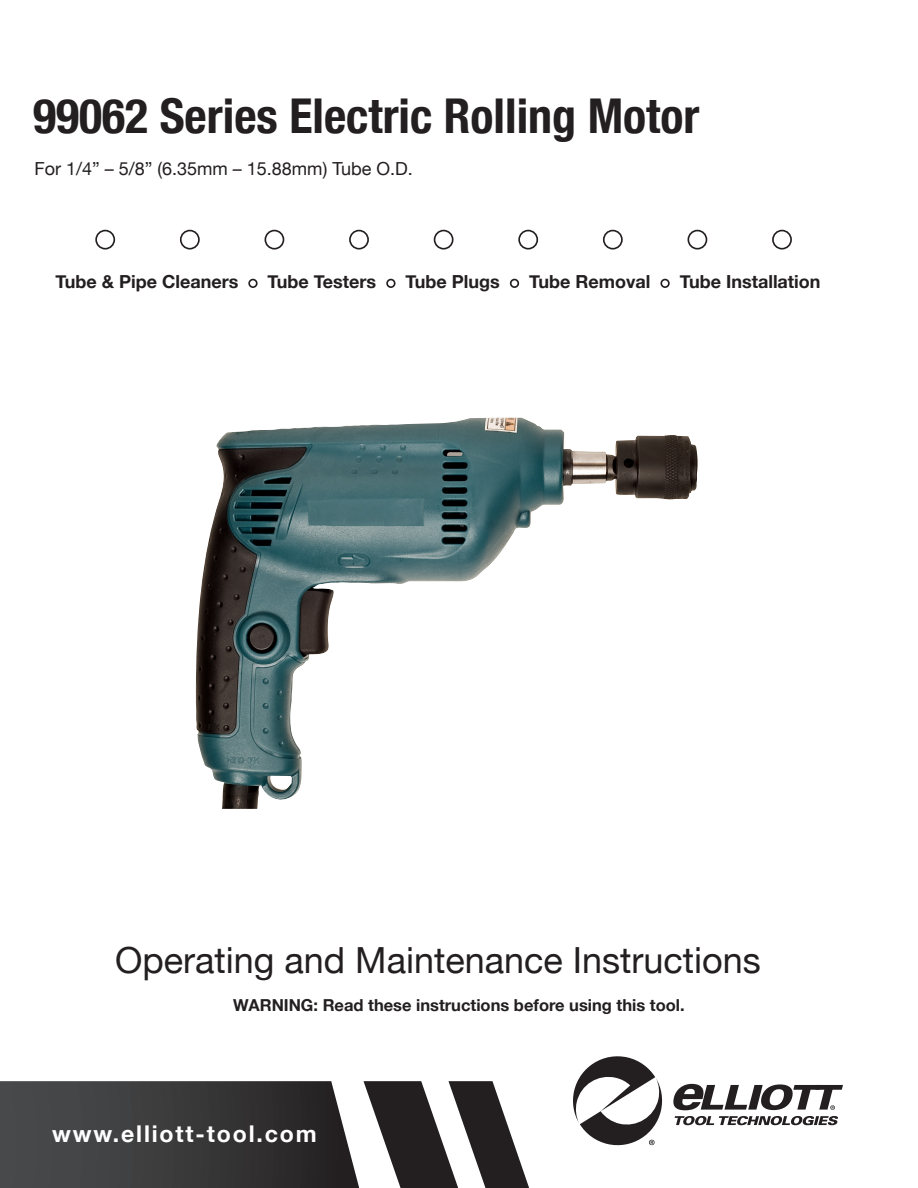
<style>
.page{position:relative;width:918px;height:1188px;background:#fff}
.page>*{position:absolute;margin:0;border:0;box-sizing:border-box;transform-origin:0 0}
.t1{font:700 condensed 48px "Helvetica Neue";color:#231f20}
.t2{font:36px "Helvetica Neue";color:#231f20}
.t3{font:700 23.1px "Helvetica Neue";letter-spacing:.08em;color:#fff}
.t4{font:700 18px "Helvetica Neue";color:#231f20}
.t5{font:18px "Helvetica Neue";color:#231f20}
.Sub-Header{font:700 16.5px "Helvetica Neue";color:#231f20}
</style>
<div class="page">
<img style="left:196px;top:418px;width:496px;height:391px">
<svg style="left:0;top:1081px;width:529px;height:107px"></svg>
<svg style="left:675px;top:1116px;width:163px;height:9px"></svg>
<svg style="left:573px;top:1056px;width:90px;height:90px"></svg>
<svg style="left:673px;top:1084px;width:170px;height:26px"></svg>
<div style="left:265px;top:230px;width:19px;height:20px;border:2px solid #231f20;border-radius:50%"></div>
<div style="left:349px;top:230px;width:20px;height:20px;border:2px solid #231f20;border-radius:50%"></div>
<div style="left:434px;top:230px;width:20px;height:20px;border:2px solid #231f20;border-radius:50%"></div>
<div style="left:518px;top:230px;width:20px;height:20px;border:2px solid #231f20;border-radius:50%"></div>
<div style="left:603px;top:230px;width:20px;height:20px;border:2px solid #231f20;border-radius:50%"></div>
<div style="left:688px;top:230px;width:19px;height:20px;border:2px solid #231f20;border-radius:50%"></div>
<div style="left:772px;top:230px;width:20px;height:20px;border:2px solid #231f20;border-radius:50%"></div>
<div style="left:95px;top:230px;width:20px;height:20px;border:2px solid #231f20;border-radius:50%"></div>
<div style="left:180px;top:230px;width:20px;height:20px;border:2px solid #231f20;border-radius:50%"></div>
<div style="left:248px;top:279px;width:10px;height:9px;border:2px solid #231f20;border-radius:50%"></div>
<div style="left:386px;top:279px;width:10px;height:9px;border:2px solid #231f20;border-radius:50%"></div>
<div style="left:510px;top:279px;width:9px;height:9px;border:2px solid #231f20;border-radius:50%"></div>
<div style="left:660px;top:279px;width:10px;height:9px;border:2px solid #231f20;border-radius:50%"></div>
<p class="t1" style="left:33px;top:76px;width:668px">99062 Series Electric Rolling Motor</p>
<p class="t5" style="left:34px;top:156px;width:380px">For 1/4” – 5/8” (6.35mm – 15.88mm) Tube O.D.</p>
<p class="t4" style="left:55px;top:267px;width:184px">Tube &amp; Pipe Cleaners</p>
<p class="t4" style="left:268px;top:267px;width:110px">Tube Testers</p>
<p class="t4" style="left:406px;top:267px;width:96px">Tube Plugs</p>
<p class="t4" style="left:529px;top:267px;width:123px">Tube Removal</p>
<p class="t4" style="left:680px;top:267px;width:142px">Tube Installation</p>
<p class="t2" style="left:115px;top:934px;width:647px">Operating and Maintenance Instructions</p>
<p class="Sub-Header" style="left:233px;top:993px;width:453px">WARNING: Read these instructions before using this tool.</p>
<p class="t3" style="left:52px;top:1115px;width:266px">www.elliott-tool.com</p>
</div>
